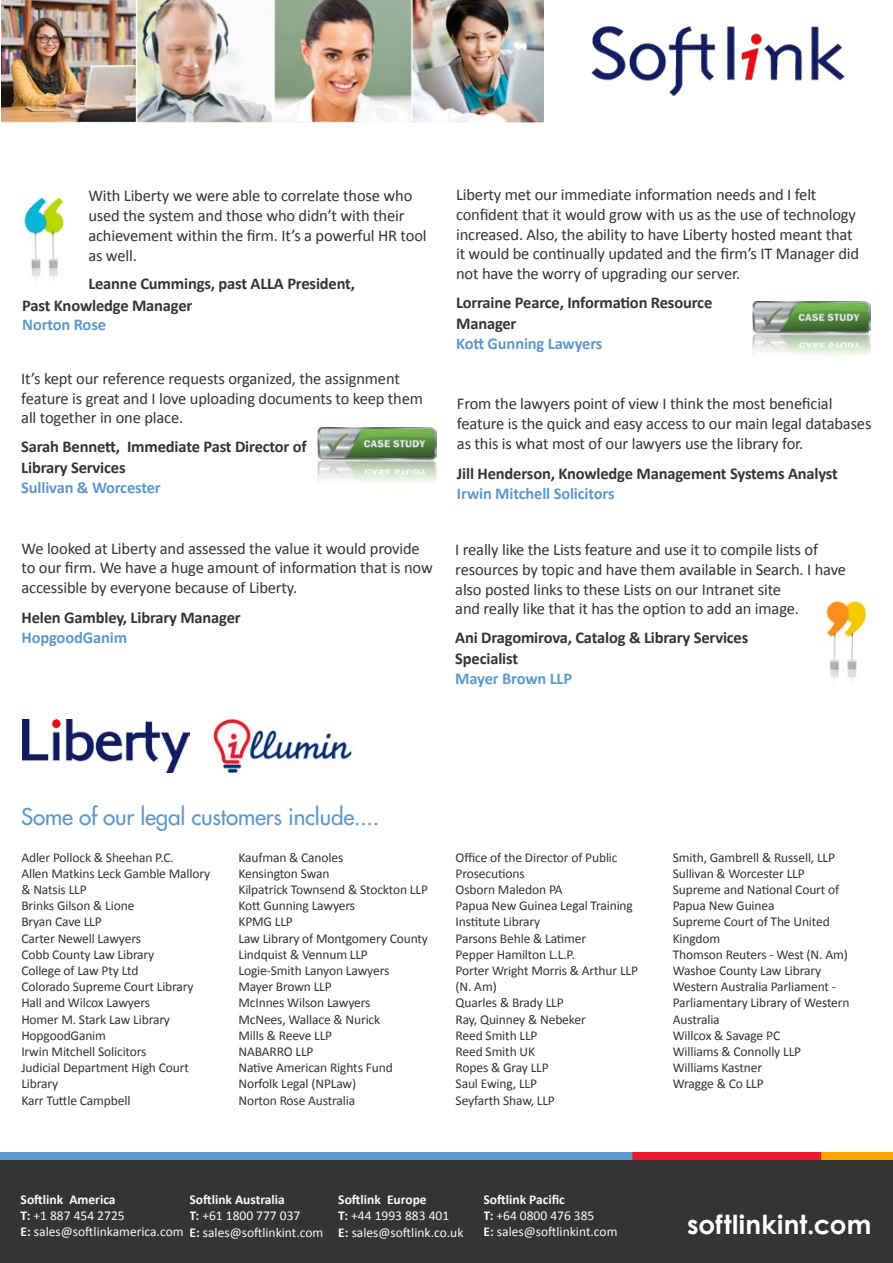
<style>
.page{position:relative;width:893px;height:1263px;background:#fff}
.page>*{position:absolute;margin:0;border:0;box-sizing:border-box;transform-origin:0 0}
.Red_bullet_diagram_t{font:700 26.25px "Century Gothic";letter-spacing:.01em;color:#fff}
.Disclaimer{font:22.5px "Futura";letter-spacing:-.01em;color:#5f99cb}
.t1{font:16.5px/19.8px "Calibri";letter-spacing:-.01em;color:#343433}
.t2{font:700 16.5px/21.6px "Calibri";letter-spacing:-.01em;color:#343433}
.t3{font:700 16.5px "Calibri";letter-spacing:-.01em;color:#5f99cb}
.t4{font:13.5px/16.2px "Calibri";letter-spacing:-.01em;color:#343433}
.t5{font:13.5px "Calibri";color:#fbfbfb}
.t6{font:700 13.5px "Calibri";color:#fbfbfb}
.s1{color:#5f99cb}
.s2{font-weight:700}
</style>
<div class="page">
<div style="left:0;top:1159px;width:893px;height:104px;background:#343433"></div>
<img style="left:0;top:1152px;width:893px;height:7px">
<img style="left:591px;top:26px;width:254px;height:71px">
<img style="left:1px;top:0;width:542px;height:122px">
<div style="left:484px;top:1194px;width:170px;height:69px;background:#343433"></div>
<div style="left:189px;top:1194px;width:149px;height:69px;background:#343433"></div>
<div style="left:21px;top:1194px;width:168px;height:69px;background:#343433"></div>
<div style="left:338px;top:1194px;width:146px;height:69px;background:#343433"></div>
<img style="left:23px;top:196px;width:42px;height:84px">
<img style="left:825px;top:600px;width:42px;height:83px">
<img style="left:212px;top:718px;width:140px;height:56px">
<img style="left:22px;top:719px;width:167px;height:54px">
<img style="left:318px;top:428px;width:119px;height:55px">
<img style="left:753px;top:301px;width:118px;height:55px">
<p class="t1" style="left:88px;top:185px;width:340px">With Liberty we were able to correlate those who used the system and those who didn’t with their achievement within the firm. It’s a powerful HR tool as well.</p>
<p class="t2" style="left:22px;top:272px;width:334px;text-indent:66px">Leanne Cummings, past ALLA President,<br>Past Knowledge Manager</p>
<p class="t3" style="left:22px;top:313px;width:85px">Norton Rose</p>
<p class="t1" style="left:21px;top:368px;width:403px">It’s kept our reference requests organized, the assignment feature is great and I love uploading documents to keep them all together in one place.</p>
<p class="t2" style="left:21px;top:435px;width:287px">Sarah Bennett, Immediate Past Director of<br>Library Services</p>
<p class="t3" style="left:21px;top:476px;width:141px">Sullivan &amp; Worcester</p>
<p class="t1" style="left:22px;top:538px;width:413px">We looked at Liberty and assessed the value it would provide to our firm. We have a huge amount of information that is now accessible by everyone because of Liberty.</p>
<p class="t2" style="left:22px;top:607px;width:221px;line-height:19.8px">Helen Gambley, Library Manager<br><span class="s1">HopgoodGanim</span></p>
<p class="t1" style="left:456px;top:184px;width:405px">Liberty met our immediate information needs and I felt confident that it would grow with us as the use of technology increased. Also, the ability to have Liberty hosted meant that it would be continually updated and the firm’s IT Manager did not have the worry of upgrading our server.</p>
<p class="t2" style="left:456px;top:291px;width:258px">Lorraine Pearce, Information Resource<br>Manager</p>
<p class="t3" style="left:456px;top:332px;width:148px">Kott Gunning Lawyers</p>
<p class="t1" style="left:457px;top:393px;width:416px">From the lawyers point of view I think the most beneficial feature is the quick and easy access to our main legal databases as this is what most of our lawyers use the library for.</p>
<p class="t2" style="left:457px;top:463px;width:382px;line-height:19.8px">Jill Henderson, Knowledge Management Systems Analyst<br><span class="s1">Irwin Mitchell Solicitors</span></p>
<p class="t1" style="left:455px;top:539px;width:392px">I really like the Lists feature and use it to compile lists of resources by topic and have them available in Search. I have also posted links to these Lists on our Intranet site<br>and really like that it has the option to add an image.</p>
<p class="t2" style="left:455px;top:626px;width:295px">Ani Dragomirova, Catalog &amp; Library Services<br>Specialist</p>
<p class="t3" style="left:455px;top:667px;width:118px">Mayer Brown LLP</p>
<p class="Disclaimer" style="left:21px;top:802px;width:360px">Some of our legal customers include....</p>
<p class="t4" style="left:21px;top:849px;width:154px">Adler Pollock &amp; Sheehan P.C.</p>
<p class="t4" style="left:21px;top:865px;width:190px">Allen Matkins Leck Gamble Mallory &amp; Natsis LLP</p>
<p class="t4" style="left:21px;top:897px;width:115px">Brinks Gilson &amp; Lione</p>
<p class="t4" style="left:21px;top:913px;width:82px">Bryan Cave LLP</p>
<p class="t4" style="left:21px;top:930px;width:121px">Carter Newell Lawyers</p>
<p class="t4" style="left:21px;top:946px;width:134px">Cobb County Law Library</p>
<p class="t4" style="left:21px;top:962px;width:119px">College of Law Pty Ltd</p>
<p class="t4" style="left:21px;top:978px;width:174px">Colorado Supreme Court Library</p>
<p class="t4" style="left:21px;top:994px;width:130px">Hall and Wilcox Lawyers</p>
<p class="t4" style="left:21px;top:1011px;width:150px">Homer M. Stark Law Library</p>
<p class="t4" style="left:21px;top:1027px;width:86px">HopgoodGanim</p>
<p class="t4" style="left:21px;top:1043px;width:169px">Irwin Mitchell Solicitors<br>Judicial Department High Court<br>Library<br>Karr Tuttle Campbell</p>
<p class="t4" style="left:238px;top:849px;width:106px">Kaufman &amp; Canoles</p>
<p class="t4" style="left:238px;top:865px;width:93px">Kensington Swan</p>
<p class="t4" style="left:238px;top:881px;width:191px">Kilpatrick Townsend &amp; Stockton LLP</p>
<p class="t4" style="left:238px;top:897px;width:118px">Kott Gunning Lawyers</p>
<p class="t4" style="left:238px;top:913px;width:56px">KPMG LLP</p>
<p class="t4" style="left:238px;top:930px;width:191px">Law Library of Montgomery County</p>
<p class="t4" style="left:238px;top:946px;width:131px">Lindquist &amp; Vennum LLP</p>
<p class="t4" style="left:238px;top:962px;width:152px">Logie-Smith Lanyon Lawyers</p>
<p class="t4" style="left:238px;top:978px;width:95px">Mayer Brown LLP</p>
<p class="t4" style="left:238px;top:994px;width:133px">McInnes Wilson Lawyers</p>
<p class="t4" style="left:238px;top:1011px;width:143px">McNees, Wallace &amp; Nurick</p>
<p class="t4" style="left:238px;top:1027px;width:95px">Mills &amp; Reeve LLP</p>
<p class="t4" style="left:238px;top:1043px;width:77px">NABARRO LLP</p>
<p class="t4" style="left:238px;top:1059px;width:156px">Native American Rights Fund</p>
<p class="t4" style="left:238px;top:1075px;width:119px">Norfolk Legal (NPLaw)<br>Norton Rose Australia</p>
<p class="t4" style="left:456px;top:849px;width:164px">Office of the Director of Public<br>Prosecutions</p>
<p class="t4" style="left:456px;top:881px;width:109px">Osborn Maledon PA</p>
<p class="t4" style="left:456px;top:897px;width:179px">Papua New Guinea Legal Training<br>Institute Library</p>
<p class="t4" style="left:456px;top:930px;width:132px">Parsons Behle &amp; Latimer</p>
<p class="t4" style="left:456px;top:946px;width:121px">Pepper Hamilton L.L.P.</p>
<p class="t4" style="left:456px;top:962px;width:184px">Porter Wright Morris &amp; Arthur LLP (N. Am)</p>
<p class="t4" style="left:456px;top:994px;width:110px">Quarles &amp; Brady LLP</p>
<p class="t4" style="left:456px;top:1011px;width:132px">Ray, Quinney &amp; Nebeker</p>
<p class="t4" style="left:456px;top:1027px;width:83px">Reed Smith LLP</p>
<p class="t4" style="left:456px;top:1043px;width:81px">Reed Smith UK</p>
<p class="t4" style="left:456px;top:1059px;width:95px">Ropes &amp; Gray LLP</p>
<p class="t4" style="left:456px;top:1075px;width:101px">Saul Ewing, LLP<br>Seyfarth Shaw, LLP</p>
<p class="t4" style="left:673px;top:849px;width:164px">Smith, Gambrell &amp; Russell, LLP</p>
<p class="t4" style="left:673px;top:865px;width:134px">Sullivan &amp; Worcester LLP</p>
<p class="t4" style="left:673px;top:881px;width:168px">Supreme and National Court of<br>Papua New Guinea</p>
<p class="t4" style="left:673px;top:913px;width:159px">Supreme Court of The United<br>Kingdom</p>
<p class="t4" style="left:673px;top:946px;width:177px">Thomson Reuters - West (N. Am)</p>
<p class="t4" style="left:673px;top:962px;width:150px">Washoe County Law Library</p>
<p class="t4" style="left:673px;top:978px;width:178px">Western Australia Parliament -<br>Parliamentary Library of Western<br>Australia</p>
<p class="t4" style="left:673px;top:1027px;width:109px">Willcox &amp; Savage PC</p>
<p class="t4" style="left:673px;top:1043px;width:130px">Williams &amp; Connolly LLP</p>
<p class="t4" style="left:673px;top:1059px;width:91px">Williams Kastner</p>
<p class="t4" style="left:673px;top:1075px;width:93px">Wragge &amp; Co LLP</p>
<p class="t6" style="left:21px;top:1190px;width:96px">Softlink America</p>
<p class="t5" style="left:21px;top:1206px;width:106px"><span class="s2">T:</span> +1 887 454 2725</p>
<p class="t6" style="left:189px;top:1190px;width:97px">Softlink Australia</p>
<p class="t5" style="left:189px;top:1206px;width:112px"><span class="s2">T:</span> +61 1800 777 037</p>
<p class="t5" style="left:21px;top:1222px;width:304px"><span class="s2">E:</span> sales@softlinkamerica.com <span class="s2">E:</span> sales@softlinkint.com</p>
<p class="t6" style="left:338px;top:1190px;width:90px">Softlink Europe</p>
<p class="t5" style="left:338px;top:1206px;width:112px"><span class="s2">T:</span> +44 1993 883 401</p>
<p class="t5" style="left:338px;top:1222px;width:127px"><span class="s2">E:</span> sales@softlink.co.uk</p>
<p class="t6" style="left:484px;top:1190px;width:83px">Softlink Pacific</p>
<p class="t5" style="left:484px;top:1206px;width:112px"><span class="s2">T:</span> +64 0800 476 385</p>
<p class="t5" style="left:484px;top:1222px;width:135px"><span class="s2">E:</span> sales@softlinkint.com</p>
<p class="Red_bullet_diagram_t" style="left:687px;top:1205px;width:186px">softlinkint.com</p>
</div>
